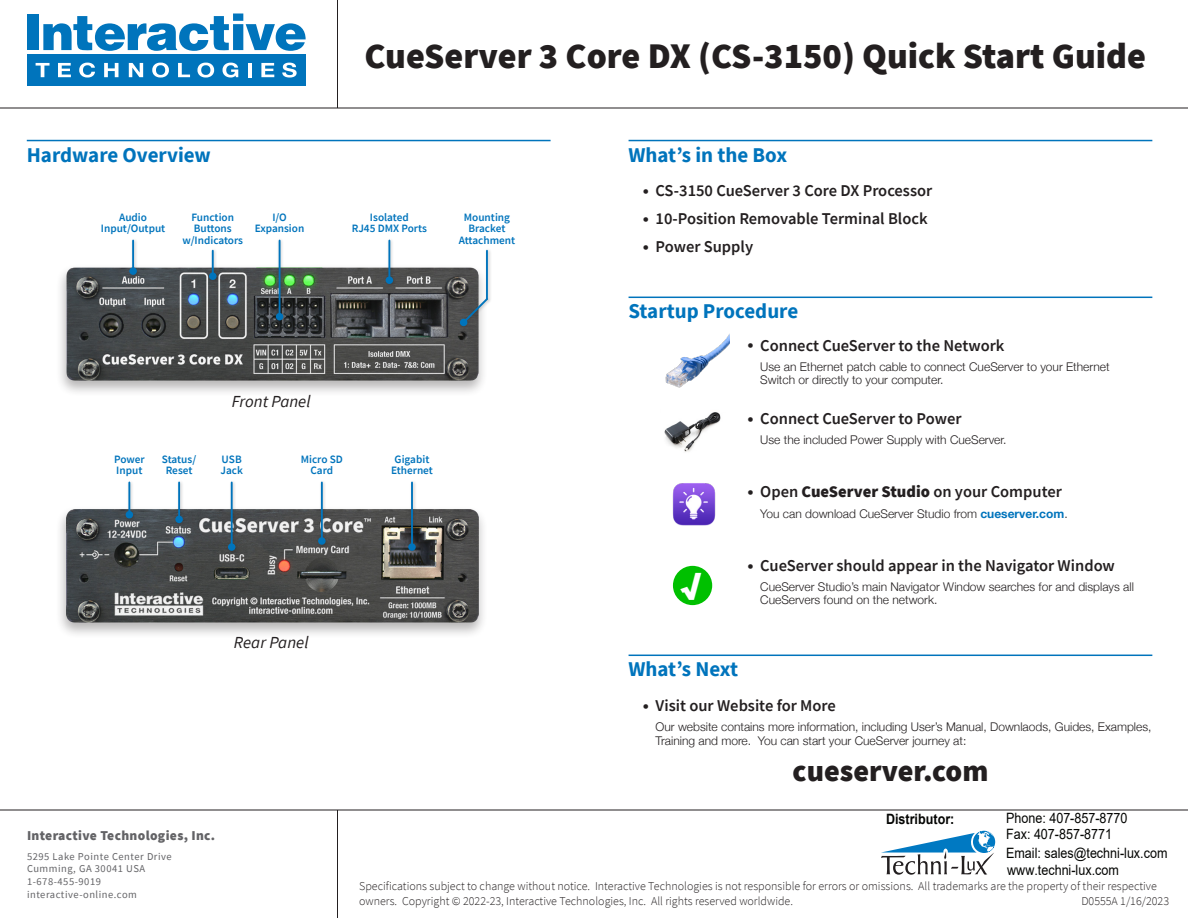
<style>
.page{position:relative;width:1188px;height:918px;background:#fff}
.page>*{position:absolute;margin:0;border:0;box-sizing:border-box;transform-origin:0 0}
.t1{font:900 36px "Source Sans Pro";color:#231f20}
.t2{font:900 30px "Source Sans Pro";color:#231f20}
.t3{font:800 27px "Avenir Next";color:#fff;scale:1.25 1}
.t4{font:700 21px "Source Sans Pro";color:#0074bc}
.t5{font:italic 16.8px "Source Sans Pro";color:#231f20}
.t6{font:600 16.5px "Source Sans Pro";color:#231f20}
.t7{font:14.25px/16.4px "Arial";color:#040503;scale:.88 1}
.t8{font:700 14.25px "Arial";color:#040503;scale:.88 1}
.t9{font:900 13.5px "Source Sans Pro";letter-spacing:.025em;color:#636366}
.t10{font:300 12px/13.5px "Helvetica Neue";color:#231f20}
.t11{font:300 12px/14.4px "Source Sans Pro";color:#231f20}
.Mini_Label{font:600 11.25px/11.2px "Source Sans Pro";color:#0074bc;text-align:center}
.t12{font:10.5px/12.6px "Source Sans Pro";letter-spacing:.05em;color:#636366}
.s1{font-family:"Helvetica Neue";font-weight:700;font-size:21px}
.s2{font-weight:900}
.s3{font-weight:700;color:#0074bc}
</style>
<div class="page">
<hr style="left:629px;top:297px;width:523px;height:1px;background:#0074bc">
<div style="left:27px;top:14px;width:11px;height:36px;background:#0074bc"></div>
<svg style="left:43px;top:14px;width:263px;height:37px"></svg>
<div style="left:27px;top:54px;width:279px;height:32px;background:#0074bc"></div>
<svg style="left:36px;top:63px;width:14px;height:14px"></svg>
<svg style="left:58px;top:63px;width:13px;height:14px"></svg>
<svg style="left:79px;top:63px;width:16px;height:15px"></svg>
<svg style="left:104px;top:63px;width:14px;height:14px"></svg>
<svg style="left:129px;top:63px;width:14px;height:14px"></svg>
<svg style="left:152px;top:63px;width:17px;height:15px"></svg>
<svg style="left:178px;top:63px;width:12px;height:14px"></svg>
<svg style="left:197px;top:63px;width:17px;height:15px"></svg>
<svg style="left:223px;top:63px;width:15px;height:15px"></svg>
<hr style="left:248px;top:63px;width:4px;height:14px;background:#fff">
<svg style="left:261px;top:63px;width:13px;height:14px"></svg>
<svg style="left:282px;top:63px;width:15px;height:15px"></svg>
<hr style="left:0;top:108px;width:1188px;height:1px;background:#231f20">
<hr style="left:337px;top:0;width:1px;height:108px;background:#231f20">
<hr style="left:0;top:810px;width:1188px;height:1px;background:#231f20">
<hr style="left:337px;top:810px;width:1px;height:108px;background:#231f20">
<hr style="left:629px;top:140px;width:523px;height:1px;background:#0074bc">
<hr style="left:629px;top:655px;width:523px;height:1px;background:#0074bc">
<hr style="left:27px;top:140px;width:524px;height:1px;background:#0074bc">
<img style="left:60px;top:267px;width:423px;height:125px">
<img style="left:60px;top:509px;width:423px;height:125px">
<div style="left:128px;top:238px;width:13px;height:41px;background:#231f20;opacity:.25"></div>
<hr style="left:132px;top:241px;width:2px;height:30px;background:#0074bc">
<div style="left:129px;top:267px;width:8px;height:8px;background:#0074bc;border-radius:50%"></div>
<div style="left:207px;top:248px;width:13px;height:36px;background:#231f20;opacity:.25"></div>
<hr style="left:212px;top:251px;width:2px;height:25px;background:#0074bc">
<div style="left:209px;top:272px;width:8px;height:8px;background:#0074bc;border-radius:50%"></div>
<div style="left:226px;top:480px;width:13px;height:75px;background:#231f20;opacity:.25"></div>
<hr style="left:231px;top:482px;width:2px;height:65px;background:#0074bc">
<div style="left:228px;top:543px;width:7px;height:8px;background:#0074bc;border-radius:50%"></div>
<div style="left:174px;top:480px;width:13px;height:47px;background:#231f20;opacity:.25"></div>
<hr style="left:178px;top:482px;width:2px;height:37px;background:#0074bc">
<div style="left:175px;top:516px;width:8px;height:7px;background:#0074bc;border-radius:50%"></div>
<div style="left:316px;top:480px;width:13px;height:69px;background:#231f20;opacity:.25"></div>
<hr style="left:321px;top:482px;width:2px;height:59px;background:#0074bc">
<div style="left:318px;top:537px;width:8px;height:8px;background:#0074bc;border-radius:50%"></div>
<div style="left:406px;top:480px;width:13px;height:75px;background:#231f20;opacity:.25"></div>
<hr style="left:411px;top:482px;width:2px;height:65px;background:#0074bc">
<div style="left:408px;top:543px;width:8px;height:8px;background:#0074bc;border-radius:50%"></div>
<div style="left:124px;top:480px;width:13px;height:42px;background:#231f20;opacity:.25"></div>
<hr style="left:128px;top:482px;width:2px;height:33px;background:#0074bc">
<div style="left:126px;top:511px;width:7px;height:7px;background:#0074bc;border-radius:50%"></div>
<div style="left:384px;top:238px;width:13px;height:50px;background:#231f20;opacity:.25"></div>
<hr style="left:388px;top:241px;width:2px;height:39px;background:#0074bc">
<div style="left:386px;top:276px;width:7px;height:8px;background:#0074bc;border-radius:50%"></div>
<div style="left:274px;top:238px;width:13px;height:86px;background:#231f20;opacity:.25"></div>
<hr style="left:279px;top:241px;width:2px;height:76px;background:#0074bc">
<div style="left:276px;top:313px;width:7px;height:7px;background:#0074bc;border-radius:50%"></div>
<div style="left:458px;top:296px;width:34px;height:34px;background:#231f20;opacity:.25"></div>
<svg style="left:461px;top:296px;width:29px;height:29px"></svg>
<div style="left:460px;top:319px;width:7px;height:7px;background:#0074bc;border-radius:50%"></div>
<div style="left:484px;top:248px;width:8px;height:56px;background:#231f20;opacity:.25"></div>
<hr style="left:486px;top:251px;width:2px;height:48px;background:#0074bc">
<img style="left:664px;top:412px;width:57px;height:40px">
<img style="left:665px;top:334px;width:65px;height:54px">
<img style="left:672px;top:483px;width:44px;height:43px">
<div style="left:673px;top:566px;width:39px;height:39px;background:#00c000;border-radius:50%"></div>
<svg style="left:881px;top:831px;width:114px;height:44px"></svg>
<h1 class="t1" style="left:364px;top:31px;width:783px">CueServer 3 Core DX (CS-3150) Quick Start Guide</h1>
<h3 class="t4" style="left:27px;top:140px;width:186px">Hardware Overview</h3>
<p class="Mini_Label" style="left:101px;top:212px;width:66px">Audio<br>Input/Output</p>
<p class="Mini_Label" style="left:182px;top:212px;width:62px">Function<br>Buttons w/Indicators</p>
<p class="Mini_Label" style="left:272px;top:212px;width:16px">I/O</p>
<p class="Mini_Label" style="left:255px;top:223px;width:51px">Expansion</p>
<p class="Mini_Label" style="left:352px;top:212px;width:77px">Isolated<br>RJ45 DMX Ports</p>
<p class="Mini_Label" style="left:459px;top:212px;width:58px">Mounting<br>Bracket<br>Attachment</p>
<h3 class="t4" style="left:629px;top:140px;width:160px">What’s in the Box</h3>
<h3 class="t6" style="left:642px;top:180px;width:292px"><span class="s1">•</span> CS-3150 CueServer 3 Core DX Processor</h3>
<h3 class="t6" style="left:642px;top:207px;width:287px"><span class="s1">•</span> 10-Position Removable Terminal Block</h3>
<h3 class="t6" style="left:642px;top:235px;width:113px"><span class="s1">•</span> Power Supply</h3>
<h3 class="t4" style="left:629px;top:297px;width:171px">Startup Procedure</h3>
<h3 class="t6" style="left:747px;top:334px;width:259px"><span class="s1">•</span> Connect CueServer to the Network</h3>
<p class="t10" style="left:760px;top:359px;width:351px">Use an Ethernet patch cable to connect CueServer to your Ethernet<br>Switch or directly to your computer.</p>
<h3 class="t5" style="left:232px;top:391px;width:80px">Front Panel</h3>
<h3 class="t6" style="left:747px;top:408px;width:216px"><span class="s1">•</span> Connect CueServer to Power</h3>
<p class="t10" style="left:760px;top:432px;width:248px">Use the included Power Supply with CueServer.</p>
<p class="Mini_Label" style="left:114px;top:454px;width:32px;text-align:left">Power<br>Input</p>
<p class="Mini_Label" style="left:162px;top:454px;width:36px">Status/<br>Reset</p>
<p class="Mini_Label" style="left:301px;top:454px;width:44px">Micro SD<br>Card</p>
<p class="Mini_Label" style="left:391px;top:454px;width:43px">Gigabit<br>Ethernet</p>
<p class="Mini_Label" style="left:220px;top:454px;width:24px;text-align:left">USB<br>Jack</p>
<h3 class="t5" style="left:234px;top:632px;width:76px">Rear Panel</h3>
<h3 class="t3" style="left:681px;top:568px;width:18px">√</h3>
<h3 class="t6" style="left:747px;top:481px;width:317px"><span class="s1">•</span> Open <span class="s2">CueServer Studio</span> on your Computer</h3>
<p class="t10" style="left:760px;top:506px;width:309px">You can download CueServer Studio from <span class="s3">cueserver.com</span>.</p>
<h3 class="t6" style="left:747px;top:554px;width:370px"><span class="s1">•</span> CueServer should appear in the Navigator Window</h3>
<p class="t10" style="left:760px;top:579px;width:375px">CueServer Studio’s main Navigator Window searches for and displays all<br>CueServers found on the network.</p>
<h3 class="t4" style="left:629px;top:655px;width:111px">What’s Next</h3>
<h3 class="t6" style="left:642px;top:694px;width:195px"><span class="s1">•</span> Visit our Website for More</h3>
<p class="t10" style="left:656px;top:719px;width:497px">Our website contains more information, including User’s Manual, Downlaods, Guides, Examples,<br>Training and more. You can start your CueServer journey at:</p>
<h2 class="t2" style="left:793px;top:751px;width:197px">cueserver.com</h2>
<p class="t9" style="left:27px;top:827px;width:190px">Interactive Technologies, Inc.</p>
<p class="t12" style="left:27px;top:850px;width:146px">5295 Lake Pointe Center Drive<br>Cumming, GA 30041 USA<br>1-678-455-9019 interactive-online.com</p>
<p class="t8" style="left:886px;top:809px;width:79px">Distributor:</p>
<p class="t7" style="left:1006px;top:810px;width:140px">Phone: 407-857-8770<br>Fax: 407-857-8771</p>
<p class="t7" style="left:1006px;top:844px;width:185px">Email: sales@techni-lux.com</p>
<p class="t7" style="left:1007px;top:861px;width:128px">www.techni-lux.com</p>
<p class="t11" style="left:359px;top:879px;width:799px">Specifications subject to change without notice. Interactive Technologies is not responsible for errors or omissions. All trademarks are the property of their respective owners. Copyright © 2022-23, Interactive Technologies, Inc. All rights reserved worldwide.</p>
<p class="t11" style="left:1081px;top:893px;width:89px">D0555A 1/16/2023</p>
</div>
